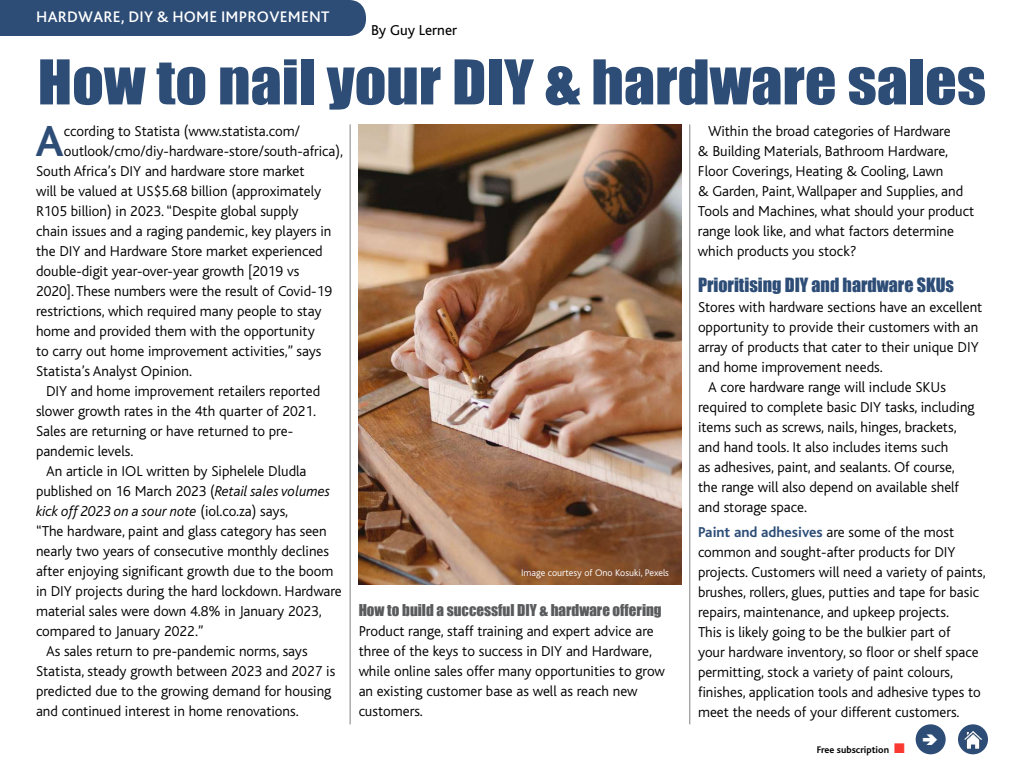
<style>
.page{position:relative;width:1024px;height:768px;background:#fff}
.page>*{position:absolute;margin:0;border:0;box-sizing:border-box;transform-origin:0 0}
.t1{font:57px "Impact";color:#2d4d77;scale:1.09 1}
.t2{font:700 45.3px "Bliss";color:#2d4d77}
.t3{font:18px "Impact";color:#2d4d77}
.t4{font:500 16px "Bliss Pro";letter-spacing:.015em;color:#fff}
.t5{font:300 15px/20px "Bliss";color:#000}
.t6{font:15px "Impact";color:#5a5b5d}
.t7{font:italic 300 15px "Bliss";color:#000}
.t8{font:15px "Bliss";color:#000}
.t9{font:300 10px "Bliss";color:#fff}
.t10{font:700 10px "Bliss";color:#000}
.s1{font-style:italic}
.s2{font-style:normal}
.s3{font-weight:700;color:#2d4d77}
.s4{color:#f83831}
</style>
<div class="page">
<div style="left:916px;top:724px;width:30px;height:30px;background:#2d4d77;border-radius:50%"></div>
<div style="left:958px;top:724px;width:30px;height:30px;background:#2d4d77;border-radius:50%"></div>
<img style="left:964px;top:731px;width:18px;height:17px">
<div style="left:0;top:0;width:366px;height:36px;background:#2d4d77"></div>
<hr style="left:350px;top:124px;width:1px;height:600px;background:#808285">
<hr style="left:690px;top:124px;width:1px;height:600px;background:#808285">
<img style="left:359px;top:124px;width:322px;height:460px">
<p class="t4" style="left:36px;top:6px;width:23px">HARDWARE</p>
<p class="t4" style="left:121px;top:6px;width:75px">, DIY &amp; HOME</p>
<p class="t4" style="left:221px;top:6px;width:16px">IMPRO</p>
<p class="t4" style="left:269px;top:6px;width:22px">VEMENT</p>
<h1 class="t1" style="left:38px;top:38px;width:872px">How to nail your DIY &amp; hardware sales</h1>
<p class="t8" style="left:371px;top:23px;width:88px">By Guy Lerner</p>
<h2 class="t2" style="left:36px;top:117px;width:30px">A</h2>
<p class="t5" style="left:64px;top:121px;width:237px">ccording to Statista (www.statista.com/</p>
<p class="t5" style="left:64px;top:141px;width:281px">outlook/cmo/diy-hardware-store/south-africa),</p>
<p class="t5" style="left:36px;top:161px;width:270px">South Africa’s DIY and hardware store market</p>
<p class="t5" style="left:36px;top:181px;width:287px">will be valued at US$5.68 billion (approximately</p>
<p class="t5" style="left:36px;top:201px;width:264px">R105 billion) in 2023. “Despite global supply</p>
<p class="t5" style="left:36px;top:221px;width:297px">chain issues and a raging pandemic, key players in</p>
<p class="t5" style="left:36px;top:241px;width:288px">the DIY and Hardware Store market experienced</p>
<p class="t5" style="left:36px;top:261px;width:265px">double-digit year-over-year growth [2019 vs</p>
<p class="t5" style="left:36px;top:281px;width:298px">2020]. These numbers were the result of Covid-19</p>
<p class="t5" style="left:36px;top:301px;width:287px">restrictions, which required many people to stay</p>
<p class="t5" style="left:36px;top:321px;width:280px">home and provided them with the opportunity</p>
<p class="t5" style="left:36px;top:341px;width:287px">to carry out home improvement activities,” says</p>
<p class="t5" style="left:36px;top:361px;width:158px">Statista’s Analyst Opinion.</p>
<p class="t5" style="left:46px;top:381px;width:276px">DIY and home improvement retailers reported</p>
<p class="t5" style="left:36px;top:401px;width:282px">slower growth rates in the 4th quarter of 2021.</p>
<p class="t5" style="left:36px;top:421px;width:259px">Sales are returning or have returned to pre-</p>
<p class="t5" style="left:36px;top:441px;width:99px">pandemic levels.</p>
<p class="t5" style="left:46px;top:461px;width:262px">An article in IOL written by Siphelele Dludla</p>
<p class="t5" style="left:36px;top:481px;width:296px">published on 16 March 2023 (<span class="s1">Retail sales volumes</span></p>
<p class="t7" style="left:36px;top:503px;width:254px">kick off 2023 on a sour note <span class="s2">(iol.co.za) says,</span></p>
<p class="t5" style="left:36px;top:521px;width:292px">“The hardware, paint and glass category has seen</p>
<p class="t5" style="left:36px;top:541px;width:295px">nearly two years of consecutive monthly declines</p>
<p class="t5" style="left:36px;top:561px;width:299px">after enjoying significant growth due to the boom</p>
<p class="t5" style="left:36px;top:581px;width:307px">in DIY projects during the hard lockdown. Hardware</p>
<p class="t5" style="left:36px;top:601px;width:287px">material sales were down 4.8% in January 2023,</p>
<p class="t5" style="left:36px;top:621px;width:169px">compared to January 2022.”</p>
<p class="t5" style="left:46px;top:641px;width:263px">As sales return to pre-pandemic norms, says</p>
<p class="t5" style="left:36px;top:661px;width:301px">Statista, steady growth between 2023 and 2027 is</p>
<p class="t5" style="left:36px;top:681px;width:297px">predicted due to the growing demand for housing</p>
<p class="t5" style="left:36px;top:701px;width:264px">and continued interest in home renovations.</p>
<p class="t9" style="left:521px;top:567px;width:149px">Image courtesy of Ono Kosuki, Pexels</p>
<p class="t6" style="left:359px;top:598px;width:305px">How to build a successful DIY &amp; hardware offering</p>
<p class="t5" style="left:359px;top:621px;width:308px">Product range, staff training and expert advice are three of the keys to success in DIY and Hardware, while online sales offer many opportunities to grow an existing customer base as well as reach new customers.</p>
<p class="t5" style="left:698px;top:121px;width:278px;text-indent:10px">Within the broad categories of Hardware<br>&amp; Building Materials, Bathroom Hardware, Floor Coverings, Heating &amp; Cooling, Lawn<br>&amp; Garden, Paint, Wallpaper and Supplies, and Tools and Machines, what should your product range look like, and what factors determine which products you stock?</p>
<p class="t3" style="left:698px;top:271px;width:258px">Prioritising DIY and hardware SKUs</p>
<p class="t5" style="left:698px;top:297px;width:286px">Stores with hardware sections have an excellent</p>
<p class="t5" style="left:698px;top:317px;width:282px">opportunity to provide their customers with an</p>
<p class="t5" style="left:698px;top:337px;width:282px">array of products that cater to their unique DIY</p>
<p class="t5" style="left:698px;top:357px;width:186px">and home improvement needs.</p>
<p class="t5" style="left:708px;top:377px;width:240px">A core hardware range will include SKUs</p>
<p class="t5" style="left:698px;top:397px;width:278px">required to complete basic DIY tasks, including</p>
<p class="t5" style="left:698px;top:417px;width:260px">items such as screws, nails, hinges, brackets,</p>
<p class="t5" style="left:698px;top:437px;width:252px">and hand tools. It also includes items such</p>
<p class="t5" style="left:698px;top:457px;width:258px">as adhesives, paint, and sealants. Of course,</p>
<p class="t5" style="left:698px;top:477px;width:263px">the range will also depend on available shelf</p>
<p class="t5" style="left:698px;top:497px;width:111px">and storage space.</p>
<p class="t5" style="left:698px;top:522px;width:289px"><span class="s3">Paint and adhesives</span> are some of the most common and sought-after products for DIY projects. Customers will need a variety of paints, brushes, rollers, glues, putties and tape for basic repairs, maintenance, and upkeep projects.<br>This is likely going to be the bulkier part of<br>your hardware inventory, so floor or shelf space permitting, stock a variety of paint colours, finishes, application tools and adhesive types to meet the needs of your different customers.</p>
<p class="t10" style="left:817px;top:745px;width:90px">Free subscription <span class="s4">■</span></p>
</div>
